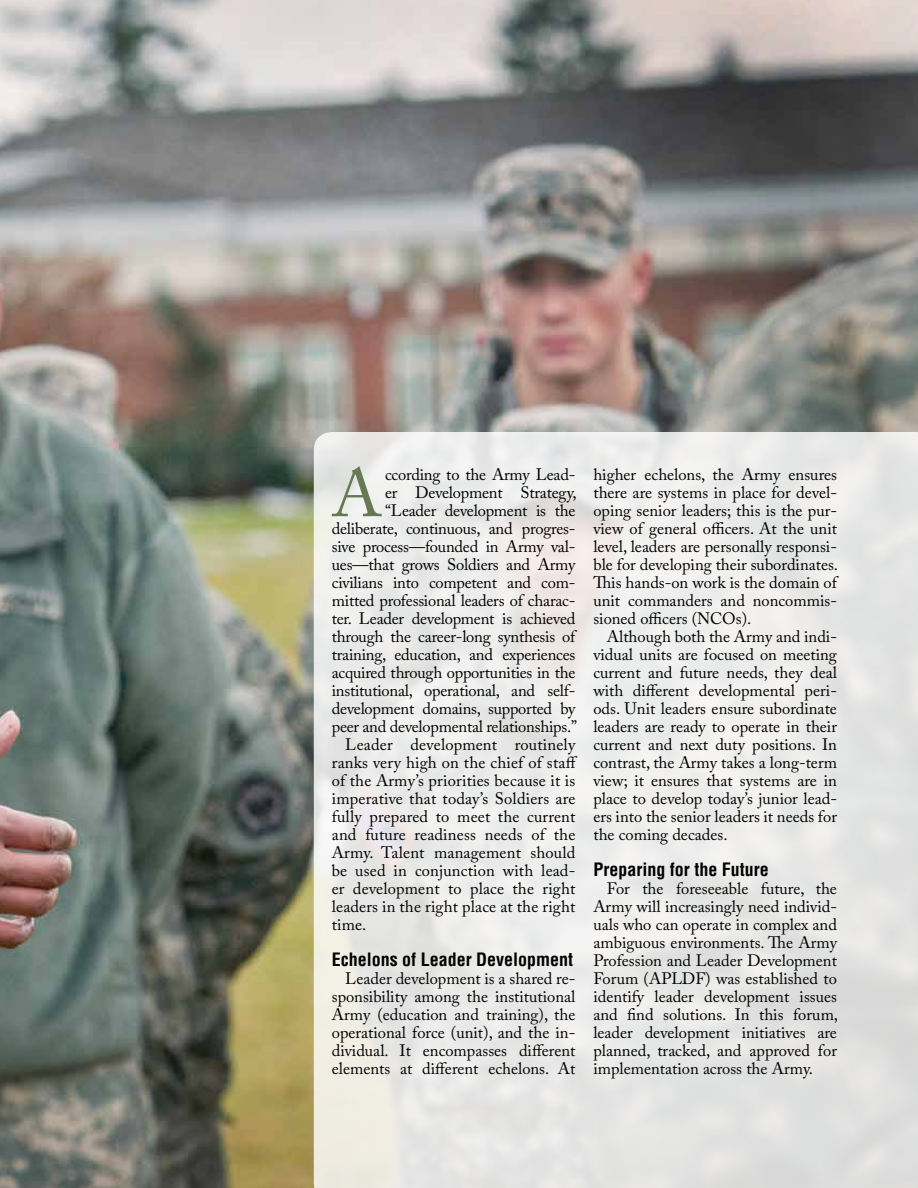
<style>
.page{position:relative;width:918px;height:1188px;background:#fff}
.page>*{position:absolute;margin:0;border:0;box-sizing:border-box;transform-origin:0 0}
.t1{font:67.2px "Adobe Caslon Pro";color:#677953}
.t2{font:700 condensed 18px "Helvetica LT Std";color:#000}
.t3{font:16.5px/18px "Adobe Caslon Pro";color:#000;text-align:justify}
</style>
<div class="page">
<img style="left:0;top:0;width:918px;height:1188px">
<svg style="left:314px;top:432px;width:604px;height:756px;fill:#eaeae8"></svg>
<h1 class="t1" style="left:332px;top:454px;width:51px">A</h1>
<p class="t3" style="left:385px;top:465px;width:192px">ccording to the Army Lead-</p>
<p class="t3" style="left:385px;top:483px;width:193px">er Development Strategy,</p>
<p class="t3" style="left:385px;top:501px;width:192px">“Leader development is the</p>
<p class="t3" style="left:332px;top:519px;width:245px">deliberate, continuous, and progres-</p>
<p class="t3" style="left:332px;top:537px;width:245px">sive process—founded in Army val-</p>
<p class="t3" style="left:332px;top:555px;width:245px">ues—that grows Soldiers and Army</p>
<p class="t3" style="left:332px;top:573px;width:245px">civilians into competent and com-</p>
<p class="t3" style="left:332px;top:591px;width:245px">mitted professional leaders of charac-</p>
<p class="t3" style="left:332px;top:609px;width:245px">ter. Leader development is achieved</p>
<p class="t3" style="left:332px;top:627px;width:245px">through the career-long synthesis of</p>
<p class="t3" style="left:332px;top:645px;width:245px">training, education, and experiences</p>
<p class="t3" style="left:332px;top:663px;width:245px">acquired through opportunities in the</p>
<p class="t3" style="left:332px;top:681px;width:245px">institutional, operational, and self-</p>
<p class="t3" style="left:332px;top:699px;width:245px">development domains, supported by</p>
<p class="t3" style="left:332px;top:717px;width:247px">peer and developmental relationships.”</p>
<p class="t3" style="left:345px;top:735px;width:232px">Leader development routinely</p>
<p class="t3" style="left:332px;top:753px;width:247px">ranks very high on the chief of staff</p>
<p class="t3" style="left:332px;top:771px;width:245px">of the Army’s priorities because it is</p>
<p class="t3" style="left:332px;top:789px;width:245px">imperative that today’s Soldiers are</p>
<p class="t3" style="left:332px;top:807px;width:245px">fully prepared to meet the current</p>
<p class="t3" style="left:332px;top:825px;width:245px">and future readiness needs of the</p>
<p class="t3" style="left:332px;top:843px;width:245px">Army. Talent management should</p>
<p class="t3" style="left:332px;top:861px;width:245px">be used in conjunction with lead-</p>
<p class="t3" style="left:332px;top:879px;width:245px">er development to place the right</p>
<p class="t3" style="left:332px;top:897px;width:245px">leaders in the right place at the right</p>
<p class="t3" style="left:332px;top:915px;width:36px">time.</p>
<p class="t2" style="left:332px;top:948px;width:243px">Echelons of Leader Development</p>
<p class="t3" style="left:332px;top:969px;width:245px;text-indent:13px">Leader development is a shared re&shy;sponsibility among the institutional Army (education and training), the operational force (unit), and the in&shy;dividual. It encompasses different elements at different echelons. At</p>
<p class="t3" style="left:593px;top:465px;width:246px">higher echelons, the Army ensures there are systems in place for devel&shy;oping senior leaders; this is the pur&shy;view of general officers. At the unit level, leaders are personally responsi&shy;ble for developing their subordinates.<br>This hands-on work is the domain of unit commanders and noncommis&shy;sioned officers (NCOs).</p>
<p class="t3" style="left:593px;top:627px;width:245px;text-indent:13px">Although both the Army and indi&shy;vidual units are focused on meeting current and future needs, they deal with different developmental peri&shy;ods. Unit leaders ensure subordinate leaders are ready to operate in their current and next duty positions. In contrast, the Army takes a long-term view; it ensures that systems are in place to develop today’s junior lead&shy;ers into the senior leaders it needs for the coming decades.</p>
<p class="t2" style="left:593px;top:858px;width:177px">Preparing for the Future</p>
<p class="t3" style="left:593px;top:879px;width:246px;text-indent:13px">For the foreseeable future, the Army will increasingly need individ&shy;uals who can operate in complex and ambiguous environments. The Army Profession and Leader Development Forum (APLDF) was established to identify leader development issues and find solutions. In this forum, leader development initiatives are planned, tracked, and approved for implementation across the Army.</p>
</div>
